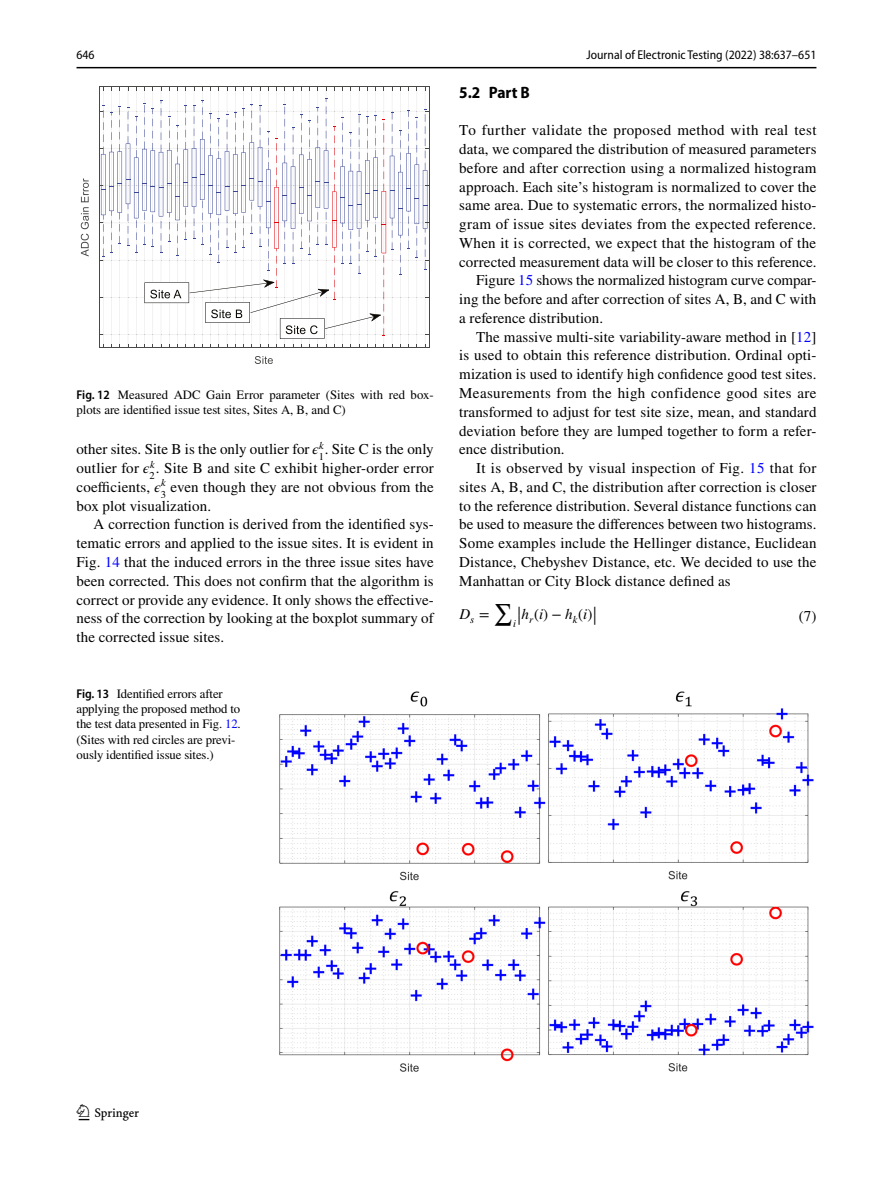
<style>
.page{position:relative;width:893px;height:1187px;background:#fff}
.page>*{position:absolute;margin:0;border:0;box-sizing:border-box;transform-origin:0 0}
.t1{font:22.5px "Springnew Regular 2";color:#000}
.t2{font:700 semi-condensed 16.5px "Myriad Pro";color:#000}
.t3{font:15px/18.8px "STIX";letter-spacing:.01em;color:#000}
.t4{font:15px "STIX";letter-spacing:.03em;color:#000}
.t5{font:15px "STIX Math Regular 19";color:#000}
.t6{font:15px "STIX General Italic 55";color:#000}
.t7{font:15px "STIX Math Extensions Regular 5";color:#000}
.t8{font:12.75px/15px "STIX";letter-spacing:-.01em;color:#000}
.t9{font:semi-condensed 12.75px "Myriad Pro";color:#000}
.t10{font:10.5px "STIX General Italic 55";color:#000}
.s1{font-family:"Myriad Pro";font-weight:600;font-stretch:semi-condensed}
.s2{font-family:"STIX Math Italic 11"}
.s3{font-family:"STIX Math Italic 12"}
.s4{font-family:"STIX Math Italic 13"}
.s5{color:#00f}
.s6{font-family:"STIX Math Regular 19"}
.s7{font-family:"STIX Math Extensions Regular 5"}
.s8{font-family:"STIX General Italic 55"}
</style>
<div class="page">
<hr style="left:77px;top:67px;width:739px;height:1px;background:#000">
<hr style="left:99px;top:347px;width:330px;height:1px;background:#484847">
<svg style="left:255px;top:356px;width:18px;height:8px"></svg>
<hr style="left:429px;top:87px;width:1px;height:260px;background:#484847">
<svg style="left:81px;top:178px;width:8px;height:78px"></svg>
<svg style="left:99px;top:87px;width:330px;height:260px"></svg>
<img style="left:279px;top:691px;width:535px;height:381px">
<p class="t9" style="left:77px;top:48px;width:20px">646</p>
<p class="t9" style="left:586px;top:48px;width:231px">Journal of Electronic Testing (2022) 38:637–651</p>
<p class="t8" style="left:77px;top:388px;width:359px"><span class="s1">Fig. 12</span> Measured ADC Gain Error parameter (Sites with red box&shy;plots are identified issue test sites, Sites A, B, and C)</p>
<p class="t3" style="left:77px;top:441px;width:249px">other sites. Site B is the only outlier for <span class="s2">𝜖</span><sup>k</sup></p>
<p class="t3" style="left:319px;top:441px;width:117px"><sub>1</sub>. Site C is the only</p>
<p class="t3" style="left:77px;top:460px;width:80px">outlier for <span class="s3">𝜖</span><sup>k</sup></p>
<p class="t3" style="left:77px;top:460px;width:359px;text-indent:73px"><sub>2</sub>. Site B and site C exhibit higher-order error coefficients, <span class="s4">𝜖</span><sup>k</sup></p>
<p class="t3" style="left:77px;top:478px;width:359px;text-indent:84px"><sub>3</sub> even though they are not obvious from the box plot visualization.</p>
<p class="t3" style="left:77px;top:516px;width:359px;text-align:justify;text-indent:17px">A correction function is derived from the identified sys&shy;tematic errors and applied to the issue sites. It is evident in Fig. <span class="s5">14</span> that the induced errors in the three issue sites have been corrected. This does not confirm that the algorithm is correct or provide any evidence. It only shows the effective&shy;ness of the correction by looking at the boxplot summary of the corrected issue sites.</p>
<p class="t8" style="left:77px;top:687px;width:166px"><span class="s1">Fig. 13</span> Identified errors after applying the proposed method to the test data presented in Fig. <span class="s5">12</span>. (Sites with red circles are previ&shy;ously identified issue sites.)</p>
<p class="t2" style="left:459px;top:83px;width:72px">5.2 Part B</p>
<p class="t4" style="left:459px;top:120px;width:359px">To further validate the proposed method with real test</p>
<p class="t3" style="left:459px;top:141px;width:359px">data, we compared the distribution of measured parameters</p>
<p class="t3" style="left:459px;top:159px;width:359px">before and after correction using a normalized histogram</p>
<p class="t3" style="left:459px;top:178px;width:359px">approach. Each site’s histogram is normalized to cover the</p>
<p class="t3" style="left:459px;top:197px;width:359px">same area. Due to systematic errors, the normalized histo-</p>
<p class="t3" style="left:459px;top:216px;width:359px">gram of issue sites deviates from the expected reference.</p>
<p class="t3" style="left:459px;top:234px;width:358px">When it is corrected, we expect that the histogram of the</p>
<p class="t3" style="left:459px;top:253px;width:359px">corrected measurement data will be closer to this reference.</p>
<p class="t3" style="left:476px;top:272px;width:342px">Figure <span class="s5">15</span> shows the normalized histogram curve compar-</p>
<p class="t3" style="left:459px;top:291px;width:359px">ing the before and after correction of sites A, B, and C with</p>
<p class="t3" style="left:459px;top:309px;width:145px">a reference distribution.</p>
<p class="t3" style="left:476px;top:328px;width:342px">The massive multi-site variability-aware method in [<span class="s5">12</span>]</p>
<p class="t3" style="left:459px;top:347px;width:359px">is used to obtain this reference distribution. Ordinal opti-</p>
<p class="t3" style="left:459px;top:366px;width:359px">mization is used to identify high confidence good test sites.</p>
<p class="t3" style="left:459px;top:384px;width:359px">Measurements from the high confidence good sites are</p>
<p class="t3" style="left:459px;top:403px;width:359px">transformed to adjust for test site size, mean, and standard</p>
<p class="t3" style="left:459px;top:422px;width:359px">deviation before they are lumped together to form a refer-</p>
<p class="t3" style="left:459px;top:441px;width:107px">ence distribution.</p>
<p class="t3" style="left:476px;top:459px;width:342px">It is observed by visual inspection of Fig. <span class="s5">15</span> that for</p>
<p class="t3" style="left:459px;top:478px;width:359px">sites A, B, and C, the distribution after correction is closer</p>
<p class="t3" style="left:459px;top:497px;width:359px">to the reference distribution. Several distance functions can</p>
<p class="t3" style="left:459px;top:516px;width:359px">be used to measure the differences between two histograms.</p>
<p class="t3" style="left:459px;top:534px;width:359px">Some examples include the Hellinger distance, Euclidean</p>
<p class="t3" style="left:459px;top:553px;width:359px">Distance, Chebyshev Distance, etc. We decided to use the</p>
<p class="t3" style="left:459px;top:572px;width:273px">Manhattan or City Block distance defined as</p>
<p class="t6" style="left:459px;top:608px;width:32px">D<sub>s</sub> <span class="s6">=</span></p>
<p class="t3" style="left:799px;top:607px;width:19px">(7)</p>
<p class="t7" style="left:494px;top:591px;width:21px">∑</p>
<p class="t7" style="left:517px;top:601px;width:6px">|</p>
<p class="t5" style="left:517px;top:609px;width:82px"><span class="s7">|</span><span class="s8">h</span><sub>r</sub>(<span class="s8">i</span>) − <span class="s8">h</span><sub>k</sub>(<span class="s8">i</span>)<sup>|</sup></p>
<p class="t7" style="left:592px;top:609px;width:6px">|</p>
<p class="t10" style="left:513px;top:619px;width:4px">i</p>
<h1 class="t1" style="left:79px;top:1104px;width:62px">1 3</h1>
</div>
